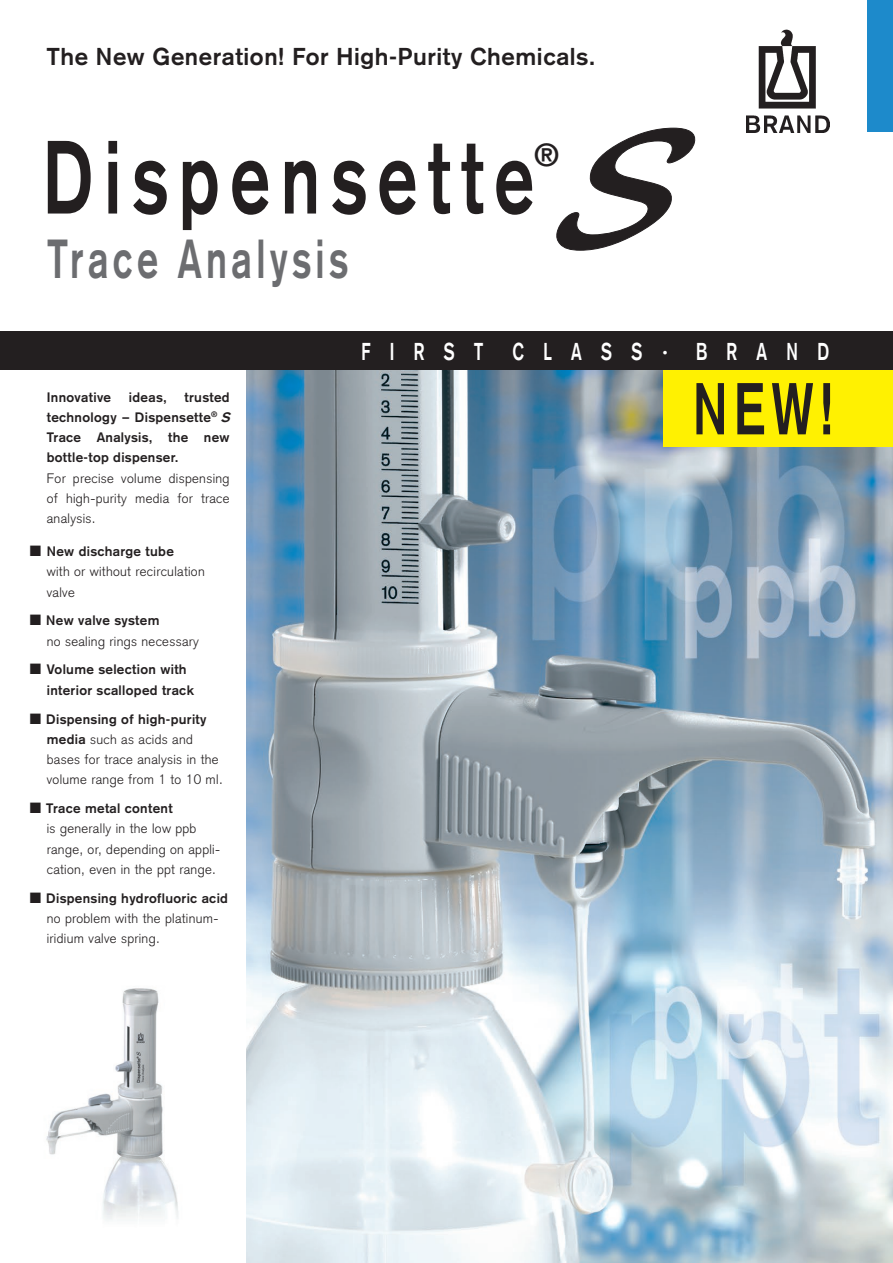
<style>
.page{position:relative;width:893px;height:1263px;background:#fff}
.page>*{position:absolute;margin:0;border:0;box-sizing:border-box;transform-origin:0 0}
.t1{font:italic 180px "Blacklight D";color:#231f20}
.t2{font:700 102px "Akzidenz Grotesk";letter-spacing:.15em;color:#231f20;scale:.7 1}
.t3{font:700 72px "Akzidenz Grotesk";color:#231f20;scale:.7 1}
.t4{font:700 54px "Akzidenz Grotesk";letter-spacing:.12em;color:#6c6d70;scale:.7 1}
.t5{font:700 31.35px "Akzidenz Grotesk";color:#231f20}
.t6{font:700 24px "Akzidenz Grotesk";letter-spacing:.025em;color:#231f20}
.t7{font:700 24px "Akzidenz Grotesk";letter-spacing:1.155em;color:#fff;scale:.7 1}
.t8{font:300 13.5px/20.2px "Akzidenz Grotesk";letter-spacing:.025em;color:#231f20}
.t9{font:700 13.5px/20.2px "Akzidenz Grotesk";letter-spacing:.025em;color:#231f20}
.s1{font-style:italic}
.s2{font-weight:700}
</style>
<div class="page">
<img style="left:247px;top:370px;width:646px;height:893px">
<div style="left:867px;top:0;width:26px;height:132px;background:#1d8acb"></div>
<img style="left:746px;top:29px;width:83px;height:103px">
<img style="left:46px;top:988px;width:132px;height:233px">
<div style="left:0;top:332px;width:893px;height:38px;background:#231f20"></div>
<div style="left:663px;top:370px;width:230px;height:77px;background:#fff101"></div>
<svg style="left:556px;top:127px;width:140px;height:124px"></svg>
<h3 class="t6" style="left:47px;top:43px;width:550px">The New Generation! For High-Purity Chemicals.</h3>
<h1 class="t1" style="left:561px;top:79px;width:156px">S</h1>
<h2 class="t2" style="left:43px;top:117px;width:703px">Dispensette</h2>
<h3 class="t5" style="left:534px;top:136px;width:27px">®</h3>
<h3 class="t4" style="left:47px;top:227px;width:431px">Trace Analysis</h3>
<p class="t9" style="left:47px;top:387px;width:189px;text-indent:138px">trusted technology – Dispensette<sup>®</sup> <span class="s1">S<br></span>Trace Analysis, the new bottle-top dispenser.</p>
<p class="t8" style="left:47px;top:468px;width:184px;text-align:justify">For precise volume dispensing of high-purity media for trace analysis.</p>
<p class="t8" style="left:47px;top:541px;width:160px;text-indent:-17px">■ <span class="s2">New discharge tube<br></span>with or without recirculation valve</p>
<p class="t8" style="left:47px;top:611px;width:154px;text-indent:-17px">■ <span class="s2">New valve system<br></span>no sealing rings necessary</p>
<p class="t9" style="left:47px;top:659px;width:149px;text-indent:-17px">■ Volume selection with interior scalloped track</p>
<p class="t8" style="left:47px;top:709px;width:178px;text-indent:-17px">■ <span class="s2">Dispensing of high-purity media</span> such as acids and bases for trace analysis in the volume range from 1 to 10 ml.</p>
<p class="t8" style="left:47px;top:798px;width:175px;text-indent:-17px">■ <span class="s2">Trace metal content<br></span>is generally in the low ppb range, or, depending on appli&shy;cation, even in the ppt range.</p>
<p class="t8" style="left:47px;top:888px;width:183px;text-indent:-17px">■ <span class="s2">Dispensing hydrofluoric acid </span>no problem with the platinum&shy;iridium valve spring.</p>
<p class="t9" style="left:47px;top:387px;width:66px">Innovative</p>
<p class="t9" style="left:129px;top:387px;width:39px">ideas,</p>
<h3 class="t7" style="left:361px;top:337px;width:670px">FIRST CLASS·BRAND</h3>
<h3 class="t3" style="left:693px;top:366px;width:202px">NEW!</h3>
</div>
